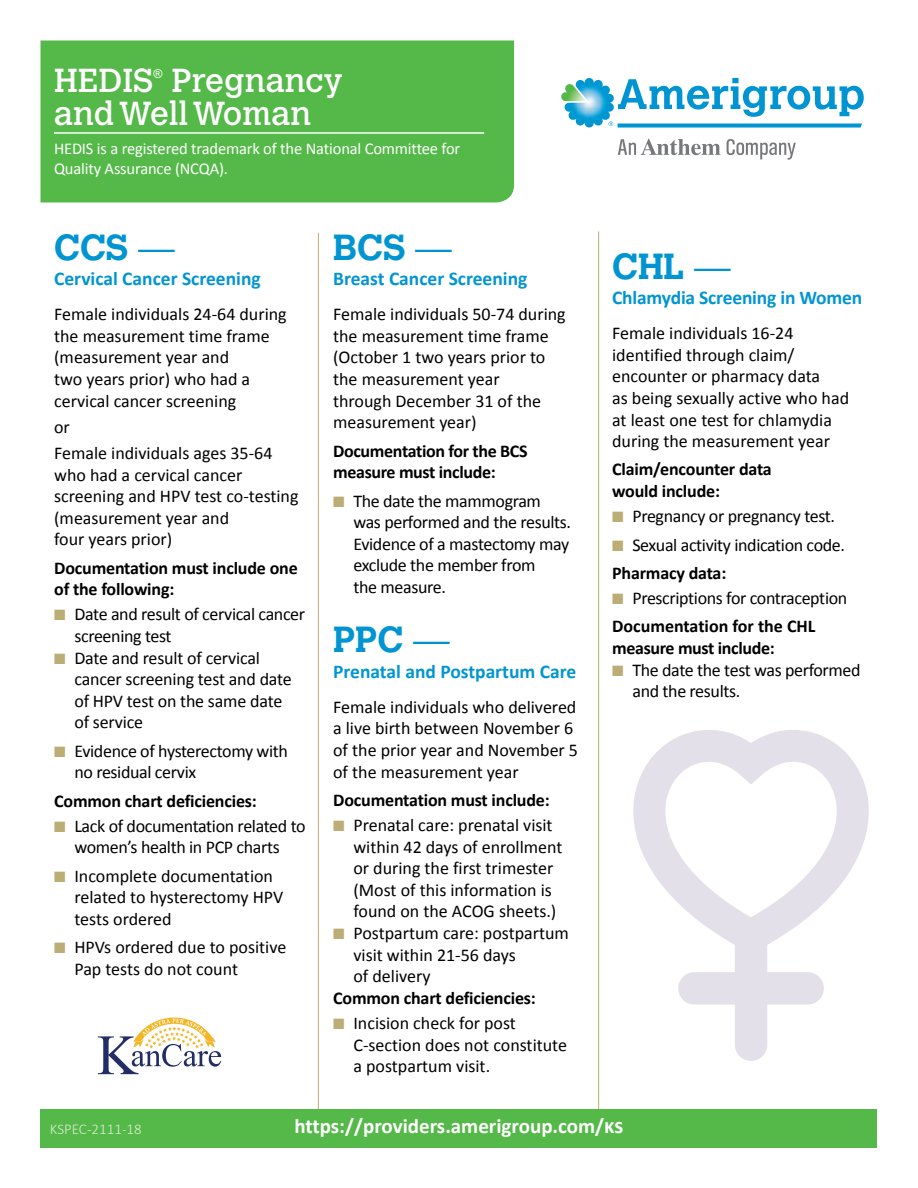
<style>
.page{position:relative;width:918px;height:1188px;background:#fff}
.page>*{position:absolute;margin:0;border:0;box-sizing:border-box;transform-origin:0 0}
.t1{font:700 36px "Calvert MT Std";color:#0095d2}
.t2{font:33px/33px "Calvert MT Std";color:#fff}
.t3{font:700 21px "Calibri";color:#fff}
.t4{font:700 19.5px "Calibri";color:#0095d2}
.t5{font:18px/21.6px "Calibri";color:#000}
.t6{font:18px/21.6px "Calibri";letter-spacing:-.02em;color:#000}
.t7{font:700 18px/21.6px "Calibri";letter-spacing:-.01em;color:#000}
.t8{font:16.5px/19.8px "Calibri";letter-spacing:-.01em;color:#fff}
.t9{font:300 15px "Calibri";color:#dcedd4}
.t10{font:12.3px "Calvert MT Std";color:#fff}
.s1{font-weight:300}
.s2{color:#bbad75}
.s3{font-weight:700}
</style>
<div class="page">
<hr style="left:598px;top:231px;width:1px;height:878px;background:#bbad75">
<div style="left:40px;top:40px;width:474px;height:162px;background:#54b948"></div>
<svg style="left:98px;top:1018px;width:123px;height:56px"></svg>
<hr style="left:318px;top:233px;width:1px;height:876px;background:#bbad75">
<svg style="left:618px;top:139px;width:103px;height:16px"></svg>
<svg style="left:727px;top:139px;width:69px;height:21px"></svg>
<img style="left:561px;top:92px;width:3px;height:9px">
<svg style="left:564px;top:78px;width:300px;height:50px"></svg>
<hr style="left:54px;top:132px;width:430px;height:2px;background:#fff">
<div style="left:40px;top:1109px;width:838px;height:39px;background:#54b948"></div>
<svg style="left:633px;top:730px;width:236px;height:331px"></svg>
<h2 class="t2" style="left:54px;top:64px;width:101px">HEDIS</h2>
<p class="t10" style="left:153px;top:66px;width:11px">®</p>
<h2 class="t2" style="left:54px;top:64px;width:290px;text-indent:118px">Pregnancy and Well Woman</h2>
<p class="t8" style="left:54px;top:139px;width:408px">HEDIS is a registered trademark of the National Committee for<br>Quality Assurance (NCQA).</p>
<h1 class="t1" style="left:54px;top:224px;width:122px">CCS <span class="s1">—</span></h1>
<p class="t4" style="left:54px;top:267px;width:208px">Cervical Cancer Screening</p>
<p class="t5" style="left:54px;top:304px;width:234px">Female individuals 24-64 during the measurement time frame (measurement year and<br>two years prior) who had a cervical cancer screening</p>
<p class="t5" style="left:54px;top:414px;width:220px;line-height:26.2px">or<br>Female individuals ages 35-64</p>
<p class="t5" style="left:54px;top:464px;width:246px">who had a cervical cancer screening and HPV test co-testing (measurement year and<br>four years prior)</p>
<p class="t7" style="left:54px;top:556px;width:245px">Documentation must include one of the following:</p>
<p class="t6" style="left:74px;top:604px;width:232px;text-indent:-20px"><span class="s2">■</span> Date and result of cervical cancer screening test</p>
<p class="t5" style="left:74px;top:647px;width:219px;text-indent:-20px"><span class="s2">■</span> Date and result of cervical cancer screening test and date of HPV test on the same date of service</p>
<p class="t6" style="left:74px;top:740px;width:215px;text-indent:-20px"><span class="s2">■</span> Evidence of hysterectomy with no residual cervix</p>
<p class="t7" style="left:54px;top:789px;width:204px">Common chart deficiencies:</p>
<p class="t6" style="left:54px;top:815px;width:253px;text-align:center"><span class="s2">■</span> Lack of documentation related to women’s health in PCP charts</p>
<p class="t5" style="left:74px;top:865px;width:210px;text-indent:-20px"><span class="s2">■</span> Incomplete documentation related to hysterectomy HPV tests ordered</p>
<p class="t5" style="left:74px;top:937px;width:213px;text-indent:-20px"><span class="s2">■</span> HPVs ordered due to positive<br>Pap tests do not count</p>
<h1 class="t1" style="left:333px;top:224px;width:120px">BCS <span class="s1">—</span></h1>
<p class="t4" style="left:333px;top:267px;width:196px">Breast Cancer Screening</p>
<p class="t5" style="left:333px;top:304px;width:234px">Female individuals 50-74 during the measurement time frame (October 1 two years prior to the measurement year<br>through December 31 of the measurement year)</p>
<p class="t7" style="left:333px;top:439px;width:196px">Documentation for the BCS measure must include:</p>
<p class="t6" style="left:353px;top:490px;width:219px;text-indent:-20px"><span class="s2">■</span> The date the mammogram was performed and the results.<br>Evidence of a mastectomy may exclude the member from<br>the measure.</p>
<h1 class="t1" style="left:333px;top:617px;width:118px">PPC <span class="s1">—</span></h1>
<p class="t4" style="left:333px;top:659px;width:245px">Prenatal and Postpartum Care</p>
<p class="t5" style="left:333px;top:696px;width:246px">Female individuals who delivered a live birth between November 6 of the prior year and November 5 of the measurement year</p>
<p class="t7" style="left:333px;top:788px;width:218px">Documentation must include:</p>
<p class="t5" style="left:353px;top:814px;width:211px;text-indent:-20px"><span class="s2">■</span> Prenatal care: prenatal visit within 42 days of enrollment or during the first trimester (Most of this information is found on the ACOG sheets.)</p>
<p class="t5" style="left:353px;top:922px;width:217px;text-indent:-20px"><span class="s2">■</span> Postpartum care: postpartum visit within 21-56 days<br>of delivery</p>
<p class="t7" style="left:333px;top:986px;width:204px">Common chart deficiencies:</p>
<p class="t5" style="left:353px;top:1012px;width:215px;text-indent:-20px"><span class="s2">■</span> Incision check for post<br>C-section does not constitute a postpartum visit.</p>
<h1 class="t1" style="left:612px;top:243px;width:120px">CHL <span class="s1">—</span></h1>
<p class="t4" style="left:612px;top:285px;width:252px">Chlamydia Screening in Women</p>
<p class="t5" style="left:612px;top:322px;width:238px">Female individuals 16-24 identified through claim/ encounter or pharmacy data<br>as being sexually active who had at least one test for chlamydia during the measurement year</p>
<p class="t7" style="left:612px;top:458px;width:161px">Claim/encounter data would include:</p>
<p class="t6" style="left:612px;top:505px;width:224px"><span class="s2">■</span> Pregnancy or pregnancy test.</p>
<p class="t6" style="left:612px;top:530px;width:234px;line-height:28.3px"><span class="s2">■</span> Sexual activity indication code.<br><span class="s3">Pharmacy data:</span></p>
<p class="t6" style="left:612px;top:584px;width:237px;line-height:28.3px"><span class="s2">■</span> Prescriptions for contraception<br><span class="s3">Documentation for the CHL</span></p>
<p class="t7" style="left:612px;top:636px;width:164px">measure must include:</p>
<p class="t6" style="left:632px;top:659px;width:230px;text-indent:-20px"><span class="s2">■</span> The date the test was performed and the results.</p>
<p class="t9" style="left:50px;top:1120px;width:93px">KSPEC-2111-18</p>
<p class="t3" style="left:294px;top:1113px;width:331px">https://providers.amerigroup.com/ks</p>
</div>
